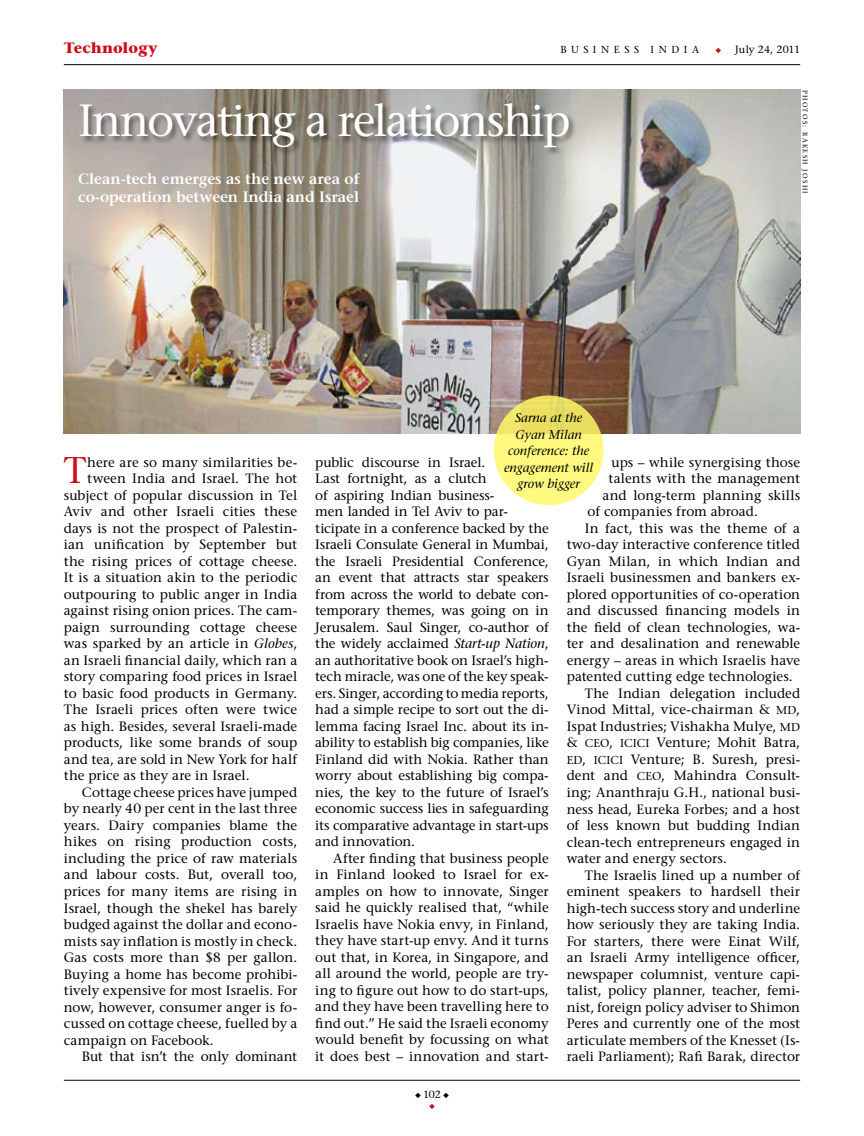
<style>
.page{position:relative;width:864px;height:1136px;background:#fff}
.page>*{position:absolute;margin:0;border:0;box-sizing:border-box;transform-origin:0 0}
.t1{font:45px "Stone Serif";letter-spacing:-.04em;color:#fff}
.t2{font:37.05px "Stone Serif";color:#ce0d1a}
.t3{font:600 15px/18px "Stone Serif";color:#fff}
.t4{font:700 15px "Stone Serif";letter-spacing:-.005em;color:#ce0d1a}
.t5{font:13.5px/16.5px "Stone Serif";letter-spacing:.005em;color:#000}
.t6{font:13.5px "Stone Serif";letter-spacing:.025em;color:#000}
.t7{font:italic 12.75px/16.5px "Stone Serif";color:#000;text-align:center}
.t8{font:10.5px "Stone Serif";color:#000}
.t9{font:10.2px "Stone Serif";letter-spacing:.455em;color:#000}
.t10{font:6.75px "Stone Serif";letter-spacing:.2em;color:#000}
.s1{color:#ce0d1a}
.s2{font-style:italic}
.s3{font-family:"Stone Serif SC850";font-size:11.55px}
.s4{font-family:"Stone Serif SC850"}
</style>
<div class="page">
<hr style="left:64px;top:1079px;width:735px;height:1px;background:#000">
<hr style="left:64px;top:64px;width:735px;height:1px;background:#000">
<img style="left:64px;top:89px;width:735px;height:344px">
<div style="left:79px;top:103px;width:572px;height:86px;background:#000;opacity:.45"></div>
<svg style="left:493px;top:395px;width:110px;height:110px;fill:#fff97f"></svg>
<p class="t4" style="left:64px;top:38px;width:95px">Technology</p>
<p class="t9" style="left:560px;top:43px;width:140px">Business India</p>
<p class="t8" style="left:715px;top:43px;width:86px"><span class="s1">◆</span> July 24, 2011</p>
<h1 class="t1" style="left:78px;top:93px;width:493px">Innovating a relationship</h1>
<p class="t3" style="left:78px;top:169px;width:283px">Clean-tech emerges as the new area of co-operation between India and Israel</p>
<p class="t10" style="left:808px;top:90px;width:106px;rotate:90deg">Ph ot os: Rak esh Josh i</p>
<h2 class="t2" style="left:64px;top:447px;width:24px">T</h2>
<p class="t5" style="left:87px;top:453px;width:211px">here are so many similarities be-</p>
<p class="t5" style="left:87px;top:470px;width:211px">tween India and Israel. The hot</p>
<p class="t5" style="left:64px;top:486px;width:235px">subject of popular discussion in Tel</p>
<p class="t6" style="left:64px;top:503px;width:235px">Aviv and other Israeli cities these</p>
<p class="t5" style="left:64px;top:519px;width:235px">days is not the prospect of Palestin-</p>
<p class="t5" style="left:64px;top:536px;width:235px">ian unification by September but</p>
<p class="t5" style="left:64px;top:552px;width:235px">the rising prices of cottage cheese.</p>
<p class="t6" style="left:64px;top:569px;width:235px">It is a situation akin to the periodic</p>
<p class="t5" style="left:64px;top:585px;width:235px">outpouring to public anger in India</p>
<p class="t5" style="left:64px;top:602px;width:235px">against rising onion prices. The cam-</p>
<p class="t5" style="left:64px;top:618px;width:235px">paign surrounding cottage cheese</p>
<p class="t5" style="left:64px;top:635px;width:235px">was sparked by an article in <span class="s2">Globes</span>,</p>
<p class="t5" style="left:64px;top:651px;width:235px">an Israeli financial daily, which ran a</p>
<p class="t5" style="left:64px;top:668px;width:235px">story comparing food prices in Israel</p>
<p class="t5" style="left:64px;top:684px;width:235px">to basic food products in Germany.</p>
<p class="t5" style="left:64px;top:701px;width:235px">The Israeli prices often were twice</p>
<p class="t5" style="left:64px;top:717px;width:235px">as high. Besides, several Israeli-made</p>
<p class="t5" style="left:64px;top:734px;width:235px">products, like some brands of soup</p>
<p class="t5" style="left:64px;top:750px;width:235px">and tea, are sold in New York for half</p>
<p class="t5" style="left:64px;top:767px;width:187px">the price as they are in Israel.</p>
<p class="t5" style="left:82px;top:783px;width:217px">Cottage cheese prices have jumped</p>
<p class="t5" style="left:64px;top:800px;width:235px">by nearly 40 per cent in the last three</p>
<p class="t5" style="left:64px;top:816px;width:235px">years. Dairy companies blame the</p>
<p class="t5" style="left:64px;top:833px;width:235px">hikes on rising production costs,</p>
<p class="t5" style="left:64px;top:849px;width:235px">including the price of raw materials</p>
<p class="t5" style="left:64px;top:866px;width:235px">and labour costs. But, overall too,</p>
<p class="t5" style="left:64px;top:882px;width:235px">prices for many items are rising in</p>
<p class="t5" style="left:64px;top:899px;width:235px">Israel, though the shekel has barely</p>
<p class="t5" style="left:64px;top:915px;width:235px">budged against the dollar and econo-</p>
<p class="t5" style="left:64px;top:932px;width:235px">mists say inflation is mostly in check.</p>
<p class="t5" style="left:64px;top:948px;width:235px">Gas costs more than $8 per gallon.</p>
<p class="t5" style="left:64px;top:965px;width:235px">Buying a home has become prohibi-</p>
<p class="t5" style="left:64px;top:981px;width:235px">tively expensive for most Israelis. For</p>
<p class="t5" style="left:64px;top:998px;width:235px">now, however, consumer anger is fo-</p>
<p class="t5" style="left:64px;top:1014px;width:235px">cussed on cottage cheese, fuelled by a</p>
<p class="t5" style="left:64px;top:1031px;width:151px">campaign on Facebook.</p>
<p class="t5" style="left:82px;top:1047px;width:217px">But that isn’t the only dominant</p>
<p class="t7" style="left:504px;top:409px;width:91px">Sarna at the<br>Gyan Milan conference: the engagement will grow bigger</p>
<p class="t5" style="left:611px;top:453px;width:190px">ups – while synergising those</p>
<p class="t5" style="left:608px;top:470px;width:193px">talents with the management</p>
<p class="t5" style="left:602px;top:486px;width:199px">and long-term planning skills</p>
<p class="t5" style="left:587px;top:503px;width:172px">of companies from abroad.</p>
<p class="t5" style="left:584px;top:519px;width:217px">In fact, this was the theme of a</p>
<p class="t5" style="left:566px;top:536px;width:235px">two-day interactive conference titled</p>
<p class="t5" style="left:566px;top:552px;width:235px">Gyan Milan, in which Indian and</p>
<p class="t5" style="left:566px;top:569px;width:235px">Israeli businessmen and bankers ex-</p>
<p class="t5" style="left:566px;top:585px;width:235px">plored opportunities of co-operation</p>
<p class="t5" style="left:566px;top:602px;width:235px">and discussed financing models in</p>
<p class="t5" style="left:566px;top:618px;width:235px">the field of clean technologies, wa-</p>
<p class="t5" style="left:566px;top:635px;width:235px">ter and desalination and renewable</p>
<p class="t5" style="left:566px;top:651px;width:235px">energy – areas in which Israelis have</p>
<p class="t5" style="left:566px;top:668px;width:227px">patented cutting edge technologies.</p>
<p class="t5" style="left:584px;top:684px;width:217px">The Indian delegation included</p>
<p class="t5" style="left:566px;top:701px;width:235px">Vinod Mittal, vice-chairman &amp; <span class="s3">MD</span><span class="s4">,</span></p>
<p class="t5" style="left:566px;top:717px;width:235px">Ispat Industries; Vishakha Mulye, <span class="s3">MD</span></p>
<p class="t5" style="left:566px;top:734px;width:235px"><span class="s4">&amp;</span> <span class="s3">CEO</span><span class="s4">,</span> <span class="s3">ICICI</span> Venture; Mohit Batra,</p>
<p class="t5" style="left:566px;top:750px;width:235px"><span class="s3">ED</span><span class="s4">,</span> <span class="s3">ICICI</span> Venture; B. Suresh, presi-</p>
<p class="t5" style="left:566px;top:767px;width:235px">dent and <span class="s3">CEO</span><span class="s4">,</span> Mahindra Consult-</p>
<p class="t5" style="left:566px;top:783px;width:235px">ing; Ananthraju G.H., national busi-</p>
<p class="t5" style="left:566px;top:800px;width:235px">ness head, Eureka Forbes; and a host</p>
<p class="t5" style="left:566px;top:816px;width:235px">of less known but budding Indian</p>
<p class="t5" style="left:566px;top:833px;width:235px">clean-tech entrepreneurs engaged in</p>
<p class="t5" style="left:566px;top:849px;width:162px">water and energy sectors.</p>
<p class="t5" style="left:584px;top:866px;width:217px">The Israelis lined up a number of</p>
<p class="t5" style="left:566px;top:882px;width:235px">eminent speakers to hardsell their</p>
<p class="t5" style="left:566px;top:899px;width:235px">high-tech success story and underline</p>
<p class="t5" style="left:566px;top:915px;width:235px">how seriously they are taking India.</p>
<p class="t5" style="left:566px;top:932px;width:235px">For starters, there were Einat Wilf,</p>
<p class="t5" style="left:566px;top:948px;width:235px">an Israeli Army intelligence officer,</p>
<p class="t5" style="left:566px;top:965px;width:235px">newspaper columnist, venture capi-</p>
<p class="t5" style="left:566px;top:981px;width:235px">talist, policy planner, teacher, femi-</p>
<p class="t5" style="left:566px;top:998px;width:235px">nist, foreign policy adviser to Shimon</p>
<p class="t5" style="left:566px;top:1014px;width:235px">Peres and currently one of the most</p>
<p class="t5" style="left:566px;top:1031px;width:235px">articulate members of the Knesset (Is-</p>
<p class="t5" style="left:566px;top:1047px;width:235px">raeli Parliament); Rafi Barak, director</p>
<p class="t5" style="left:315px;top:453px;width:235px">public discourse in Israel.<br>Last fortnight, as a clutch<br>of aspiring Indian business-<br>men landed in Tel Aviv to par&shy;ticipate in a conference backed by the Israeli Consulate General in Mumbai, the Israeli Presidential Conference, an event that attracts star speakers from across the world to debate con&shy;temporary themes, was going on in Jerusalem. Saul Singer, co-author of the widely acclaimed <span class="s2">Start-up Nation</span>, an authoritative book on Israel’s high&shy;tech miracle, was one of the key speak&shy;ers. Singer, according to media reports, had a simple recipe to sort out the di&shy;lemma facing Israel Inc. about its in&shy;ability to establish big companies, like Finland did with Nokia. Rather than worry about establishing big compa&shy;nies, the key to the future of Israel’s economic success lies in safeguarding its comparative advantage in start-ups and innovation.</p>
<p class="t5" style="left:315px;top:849px;width:235px;text-align:justify;text-indent:18px">After finding that business people in Finland looked to Israel for ex&shy;amples on how to innovate, Singer said he quickly realised that, “while Israelis have Nokia envy, in Finland, they have start-up envy. And it turns out that, in Korea, in Singapore, and all around the world, people are try&shy;ing to figure out how to do start-ups, and they have been travelling here to find out.” He said the Israeli economy would benefit by focussing on what it does best – innovation and start-</p>
<p class="t8" style="left:415px;top:1088px;width:35px">◆ 102 ◆</p>
</div>
